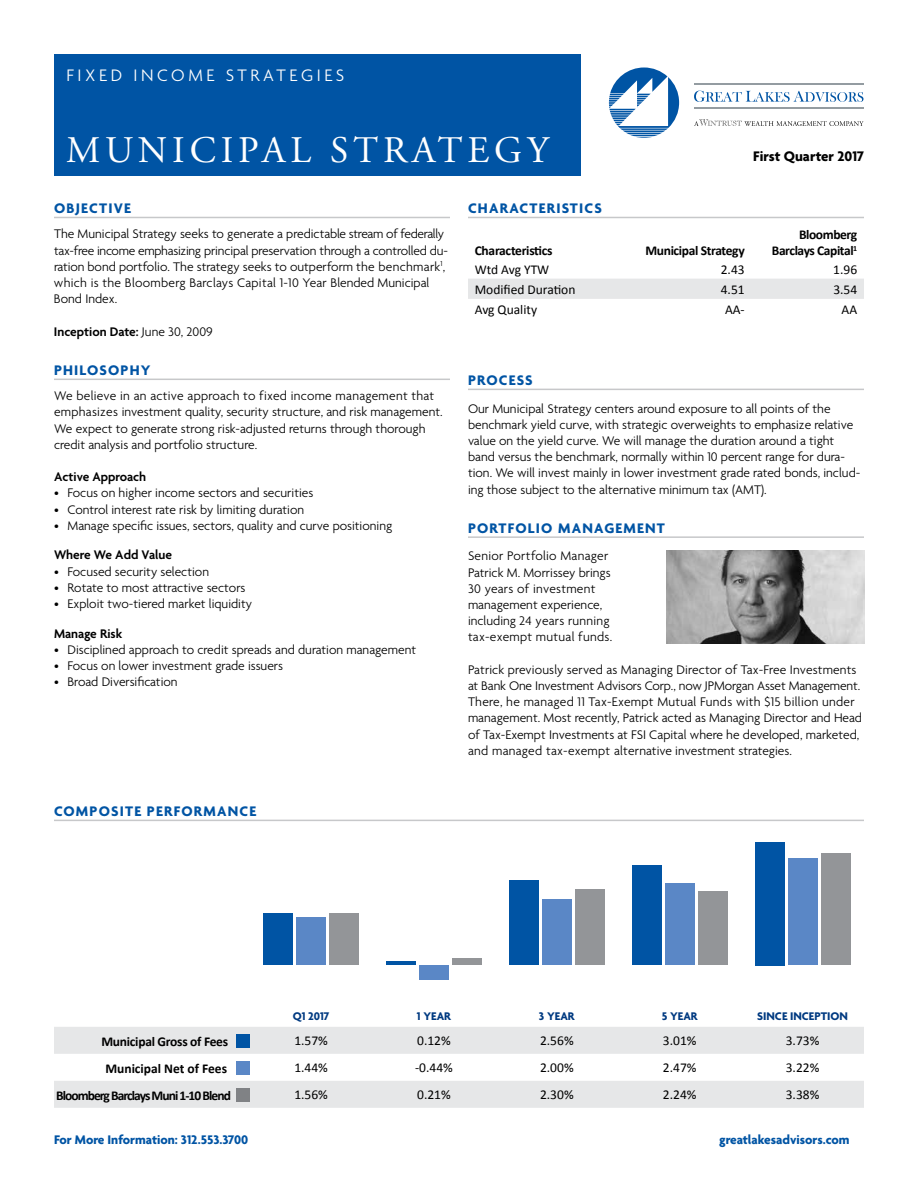
<style>
.page{position:relative;width:918px;height:1188px;background:#fff}
.page>*{position:absolute;margin:0;border:0;box-sizing:border-box;transform-origin:0 0}
.t1{font:37.5px "Adobe Garamond";letter-spacing:.13em;color:#fff}
.t2{font:300 18px "Agenda";letter-spacing:.2em;color:#fff}
.t3{font:18px "Adobe Garamond";letter-spacing:.2em;color:#fff}
.t4{font:700 15px "Agenda";letter-spacing:.08em;color:#0054a4}
.t5{font:700 15px "Agenda";color:#000}
.t6{font:300 13.5px/16.2px "Agenda";color:#000}
.t7{font:13.5px "Calibri";color:#000}
.t8{font:700 13.5px/16.2px "Calibri";letter-spacing:-.03em;color:#000;text-align:right}
.t9{font:600 13.5px "Agenda";color:#000}
.t10{font:700 13.5px "Agenda";color:#0054a4}
.t11{font:700 13.5px "Calibri";letter-spacing:-.07em;color:#000}
.t12{font:700 13.5px "Calibri";color:#000}
.t13{font:700 12px "Agenda";color:#013a81}
.s1{font-weight:300}
</style>
<div class="page">
<div style="left:54px;top:54px;width:526px;height:122px;background:#0054a4"></div>
<svg style="left:694px;top:91px;width:169px;height:11px"></svg>
<hr style="left:694px;top:84px;width:170px;height:1px;background:#949ca1">
<hr style="left:694px;top:107px;width:170px;height:1px;background:#949ca1">
<svg style="left:694px;top:119px;width:170px;height:7px"></svg>
<svg style="left:609px;top:68px;width:70px;height:70px"></svg>
<hr style="left:54px;top:379px;width:396px;height:1px;background:#c7c8ca">
<hr style="left:54px;top:820px;width:810px;height:1px;background:#c7c8ca">
<hr style="left:54px;top:217px;width:396px;height:1px;background:#c7c8ca">
<hr style="left:468px;top:217px;width:396px;height:1px;background:#c7c8ca">
<div style="left:468px;top:279px;width:396px;height:20px;background:#e6e7e8"></div>
<svg style="left:54px;top:1027px;width:810px;height:81px;fill:#e6e7e8"></svg>
<div style="left:236px;top:1034px;width:14px;height:14px;background:#0054a4"></div>
<div style="left:236px;top:1061px;width:14px;height:14px;background:#5a87c6"></div>
<div style="left:236px;top:1088px;width:14px;height:14px;background:#808285"></div>
<hr style="left:468px;top:389px;width:396px;height:1px;background:#c7c8ca">
<hr style="left:468px;top:536px;width:396px;height:2px;background:#c7c8ca">
<img style="left:667px;top:551px;width:197px;height:92px">
<div style="left:329px;top:914px;width:29px;height:51px;background:#939598"></div>
<div style="left:452px;top:958px;width:29px;height:7px;background:#939598"></div>
<div style="left:575px;top:889px;width:29px;height:76px;background:#939598"></div>
<div style="left:698px;top:891px;width:29px;height:74px;background:#939598"></div>
<div style="left:821px;top:854px;width:29px;height:111px;background:#939598"></div>
<div style="left:296px;top:918px;width:30px;height:47px;background:#5a87c6"></div>
<div style="left:419px;top:965px;width:30px;height:15px;background:#5a87c6"></div>
<div style="left:542px;top:899px;width:30px;height:66px;background:#5a87c6"></div>
<div style="left:665px;top:884px;width:30px;height:81px;background:#5a87c6"></div>
<div style="left:788px;top:859px;width:30px;height:106px;background:#5a87c6"></div>
<div style="left:263px;top:913px;width:30px;height:52px;background:#0054a4"></div>
<hr style="left:386px;top:961px;width:30px;height:4px;background:#0054a4">
<div style="left:509px;top:881px;width:30px;height:84px;background:#0054a4"></div>
<div style="left:632px;top:866px;width:30px;height:99px;background:#0054a4"></div>
<div style="left:755px;top:842px;width:30px;height:123px;background:#0054a4"></div>
<h2 class="t3" style="left:81px;top:65px;width:306px">IXED INCOME STRATEGIES</h2>
<h2 class="t2" style="left:66px;top:65px;width:279px">FIXED INCOME STRATEGIES</h2>
<h1 class="t1" style="left:66px;top:130px;width:484px">MUNICIPAL STRATEGY</h1>
<p class="t5" style="left:753px;top:148px;width:112px">First Quarter 2017</p>
<p class="t4" style="left:54px;top:200px;width:78px">OBJECTIVE</p>
<p class="t6" style="left:54px;top:227px;width:396px">The Municipal Strategy seeks to generate a predictable stream of federally tax-free income emphasizing principal preservation through a controlled du&shy;ration bond portfolio. The strategy seeks to outperform the benchmark<sup>1</sup>, which is the Bloomberg Barclays Capital 1-10 Year Blended Municipal Bond Index.</p>
<p class="t9" style="left:54px;top:324px;width:160px">Inception Date: <span class="s1">June 30, 2009</span></p>
<p class="t4" style="left:54px;top:362px;width:98px">PHILOSOPHY</p>
<p class="t6" style="left:54px;top:389px;width:390px">We believe in an active approach to fixed income management that emphasizes investment quality, security structure, and risk management.<br>We expect to generate strong risk-adjusted returns through thorough credit analysis and portfolio structure.</p>
<p class="t9" style="left:54px;top:470px;width:94px">Active Approach</p>
<p class="t6" style="left:54px;top:486px;width:261px">• Focus on higher income sectors and securities</p>
<p class="t6" style="left:54px;top:502px;width:252px">• Control interest rate risk by limiting duration</p>
<p class="t6" style="left:54px;top:518px;width:340px">• Manage specific issues, sectors, quality and curve positioning</p>
<p class="t9" style="left:54px;top:548px;width:120px">Where We Add Value</p>
<p class="t6" style="left:54px;top:564px;width:157px">• Focused security selection</p>
<p class="t6" style="left:54px;top:580px;width:193px">• Rotate to most attractive sectors</p>
<p class="t6" style="left:54px;top:596px;width:200px">• Exploit two-tiered market liquidity</p>
<p class="t9" style="left:54px;top:626px;width:70px">Manage Risk</p>
<p class="t6" style="left:54px;top:642px;width:364px">• Disciplined approach to credit spreads and duration management</p>
<p class="t6" style="left:54px;top:659px;width:230px">• Focus on lower investment grade issuers</p>
<p class="t6" style="left:54px;top:675px;width:125px">• Broad Diversification</p>
<p class="t4" style="left:54px;top:803px;width:204px">COMPOSITE PERFORMANCE</p>
<p class="t4" style="left:468px;top:200px;width:136px">CHARACTERISTICS</p>
<p class="t8" style="left:475px;top:242px;width:79px">Characteristics</p>
<p class="t8" style="left:645px;top:242px;width:101px">Municipal Strategy</p>
<p class="t8" style="left:772px;top:226px;width:87px">Bloomberg<br>Barclays Capital<sup>1</sup></p>
<p class="t7" style="left:475px;top:261px;width:76px">Wtd Avg YTW</p>
<p class="t7" style="left:721px;top:261px;width:25px">2.43</p>
<p class="t7" style="left:833px;top:261px;width:25px">1.96</p>
<p class="t7" style="left:475px;top:281px;width:102px">Modified Duration</p>
<p class="t7" style="left:721px;top:281px;width:25px">4.51</p>
<p class="t7" style="left:833px;top:281px;width:25px">3.54</p>
<p class="t7" style="left:475px;top:301px;width:64px">Avg Quality</p>
<p class="t7" style="left:725px;top:301px;width:21px">AA-</p>
<p class="t7" style="left:842px;top:301px;width:17px">AA</p>
<p class="t4" style="left:468px;top:372px;width:66px">PROCESS</p>
<p class="t6" style="left:468px;top:401px;width:394px">Our Municipal Strategy centers around exposure to all points of the benchmark yield curve, with strategic overweights to emphasize relative value on the yield curve. We will manage the duration around a tight band versus the benchmark, normally within 10 percent range for dura&shy;tion. We will invest mainly in lower investment grade rated bonds, includ&shy;ing those subject to the alternative minimum tax (AMT).</p>
<p class="t4" style="left:468px;top:520px;width:198px">PORTFOLIO MANAGEMENT</p>
<p class="t6" style="left:468px;top:549px;width:146px">Senior Portfolio Manager<br>Patrick M. Morrissey brings<br>30 years of investment management experience, including 24 years running tax-exempt mutual funds.</p>
<p class="t6" style="left:468px;top:662px;width:396px">Patrick previously served as Managing Director of Tax-Free Investments at Bank One Investment Advisors Corp., now JPMorgan Asset Management.<br>There, he managed 11 Tax-Exempt Mutual Funds with $15 billion under management. Most recently, Patrick acted as Managing Director and Head of Tax-Exempt Investments at FSI Capital where he developed, marketed, and managed tax-exempt alternative investment strategies.</p>
<p class="t13" style="left:293px;top:1010px;width:38px">Q1 2017</p>
<p class="t13" style="left:417px;top:1010px;width:36px">1 YEAR</p>
<p class="t13" style="left:539px;top:1010px;width:37px">3 YEAR</p>
<p class="t13" style="left:662px;top:1010px;width:38px">5 YEAR</p>
<p class="t13" style="left:757px;top:1010px;width:92px">SINCE INCEPTION</p>
<p class="t8" style="left:101px;top:1032px;width:128px">Municipal Gross of Fees</p>
<p class="t7" style="left:294px;top:1033px;width:35px">1.57%</p>
<p class="t7" style="left:417px;top:1033px;width:35px">0.12%</p>
<p class="t7" style="left:540px;top:1033px;width:35px">2.56%</p>
<p class="t7" style="left:663px;top:1033px;width:35px">3.01%</p>
<p class="t7" style="left:786px;top:1033px;width:35px">3.73%</p>
<p class="t12" style="left:105px;top:1060px;width:123px">Municipal Net of Fees</p>
<p class="t7" style="left:294px;top:1060px;width:35px">1.44%</p>
<p class="t7" style="left:415px;top:1060px;width:39px">-0.44%</p>
<p class="t7" style="left:540px;top:1060px;width:35px">2.00%</p>
<p class="t7" style="left:663px;top:1060px;width:35px">2.47%</p>
<p class="t7" style="left:786px;top:1060px;width:35px">3.22%</p>
<p class="t11" style="left:56px;top:1087px;width:176px">Bloomberg Barclays Muni 1-10 Blend</p>
<p class="t7" style="left:294px;top:1087px;width:35px">1.56%</p>
<p class="t7" style="left:417px;top:1087px;width:35px">0.21%</p>
<p class="t7" style="left:540px;top:1087px;width:35px">2.30%</p>
<p class="t7" style="left:663px;top:1087px;width:35px">2.24%</p>
<p class="t7" style="left:786px;top:1087px;width:35px">3.38%</p>
<p class="t10" style="left:54px;top:1132px;width:196px">For More Information: 312.553.3700</p>
<p class="t10" style="left:719px;top:1132px;width:132px">greatlakesadvisors.com</p>
</div>
